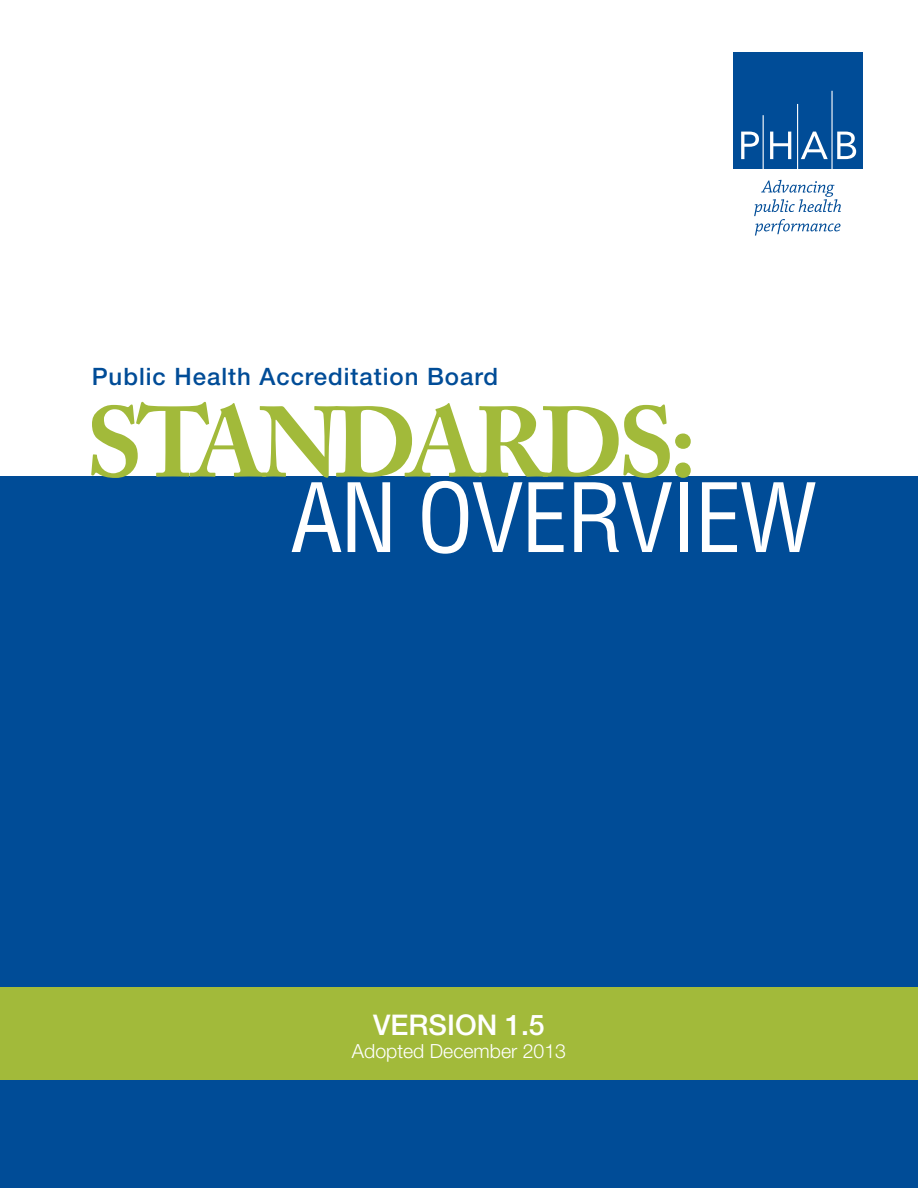
<style>
.page{position:relative;width:918px;height:1188px;background:#fff}
.page>*{position:absolute;margin:0;border:0;box-sizing:border-box;transform-origin:0 0}
.t1{font:700 99px "Adobe Caslon Pro";letter-spacing:-.06em;color:#a2ba3a}
.t2{font:condensed 93px "Helvetica";letter-spacing:-.02em;color:#fff}
.t3{font:500 28.5px "Helvetica Neue LT Std";color:#fff}
.t4{font:500 24px "Helvetica Neue LT Std";letter-spacing:.04em;color:#004c97}
.t5{font:300 19.5px "Helvetica Neue LT Std";color:#fff}
</style>
<div class="page">
<div style="left:0;top:476px;width:918px;height:712px;background:#004c97"></div>
<div style="left:0;top:987px;width:918px;height:93px;background:#a2ba3a"></div>
<div style="left:733px;top:52px;width:130px;height:117px;background:#004c97"></div>
<svg style="left:741px;top:132px;width:18px;height:27px"></svg>
<svg style="left:770px;top:132px;width:21px;height:27px"></svg>
<svg style="left:801px;top:132px;width:27px;height:27px"></svg>
<svg style="left:837px;top:132px;width:19px;height:27px"></svg>
<hr style="left:763px;top:115px;width:1px;height:55px;background:#fff">
<hr style="left:797px;top:104px;width:1px;height:66px;background:#fff">
<hr style="left:831px;top:91px;width:2px;height:79px;background:#fff">
<svg style="left:754px;top:180px;width:87px;height:56px"></svg>
<p class="t4" style="left:92px;top:362px;width:408px">Public Health Accreditation Board</p>
<p class="t1" style="left:86px;top:384px;width:612px">STANDARDS:</p>
<p class="t2" style="left:291px;top:460px;width:528px">AN OVERVIEW</p>
<p class="t3" style="left:373px;top:1008px;width:173px">VERSION 1.5</p>
<p class="t5" style="left:352px;top:1039px;width:216px">Adopted December 2013</p>
</div>
